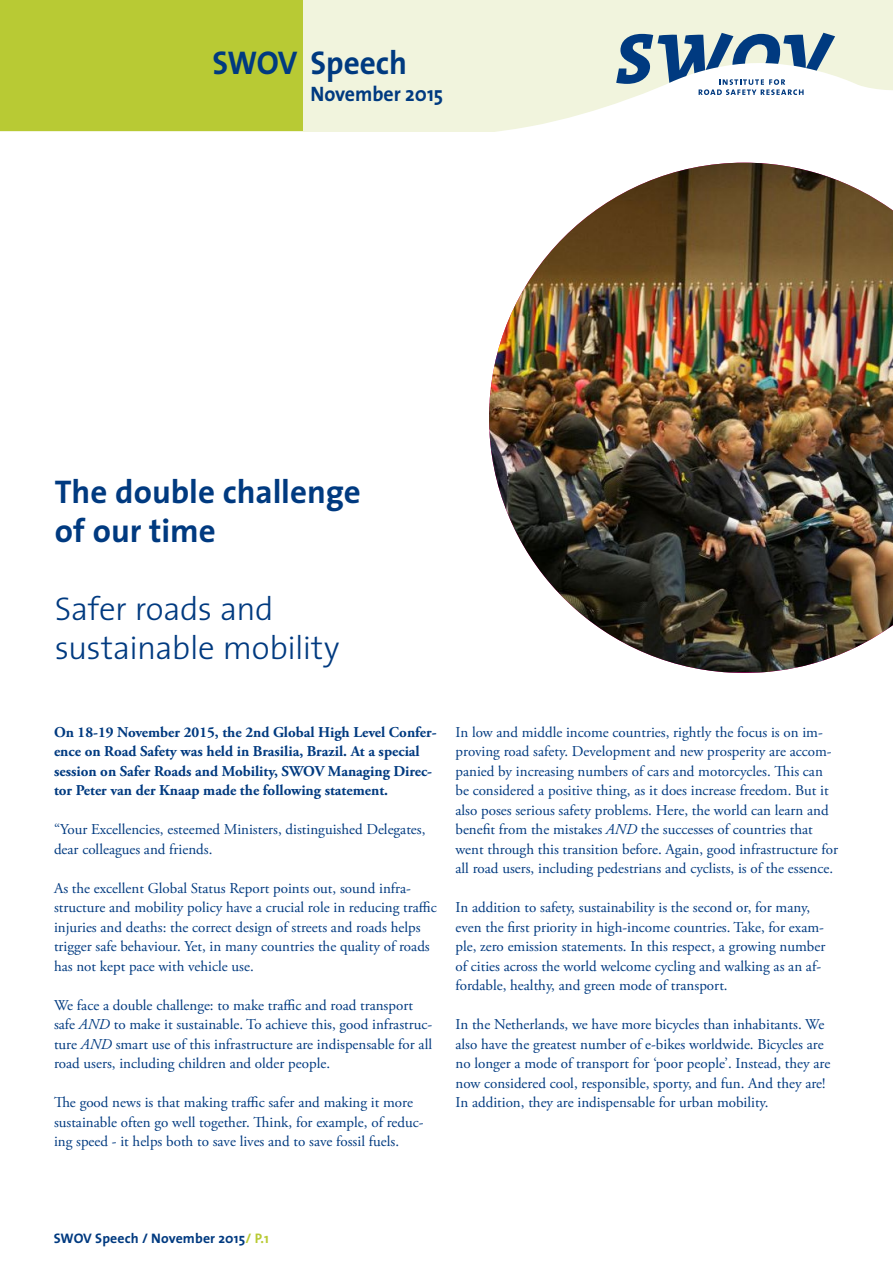
<style>
.page{position:relative;width:893px;height:1263px;background:#fff}
.page>*{position:absolute;margin:0;border:0;box-sizing:border-box;transform-origin:0 0}
.t1{font:300 33px/39px "The Sans";letter-spacing:-.01em;color:#003a80}
.t2{font:700 33px/39px "The Sans";color:#003a80}
.t3{font:700 33px "The Sans";color:#003a80;scale:.95 1}
.t4{font:700 21px "The Sans";color:#003a80;scale:.95 1}
.t5{font:15px/19.5px "Adobe Garamond Pro";color:#003a80}
.t6{font:700 15px/19.5px "Adobe Garamond Pro";color:#003a80}
.t7{font:700 13.8px "The Sans";letter-spacing:.01em;color:#003a80}
.s1{font-style:italic}
.s2{color:#b8ca34}
</style>
<div class="page">
<svg style="left:303px;top:0;width:590px;height:131px;fill:#f1f4dd"></svg>
<div style="left:0;top:0;width:303px;height:131px;background:#b8ca34"></div>
<svg style="left:616px;top:33px;width:219px;height:62px"></svg>
<img style="left:489px;top:163px;width:404px;height:509px">
<h1 class="t3" style="left:213px;top:35px;width:206px">SWOV Speech</h1>
<h2 class="t4" style="left:310px;top:76px;width:141px">November 2015</h2>
<h1 class="t2" style="left:55px;top:471px;width:308px">The double challenge of our time</h1>
<h1 class="t1" style="left:55px;top:588px;width:286px">Safer roads and sustainable mobility</h1>
<p class="t6" style="left:54px;top:722px;width:384px">On 18-19 November 2015, the 2nd Global High Level Confer&shy;ence on Road Safety was held in Brasilia, Brazil. At a special session on Safer Roads and Mobility, SWOV Managing Direc&shy;tor Peter van der Knaap made the following statement.</p>
<p class="t5" style="left:54px;top:820px;width:373px">“Your Excellencies, esteemed Ministers, distinguished Delegates, dear colleagues and friends.</p>
<p class="t5" style="left:54px;top:879px;width:384px">As the excellent Global Status Report points out, sound infra&shy;structure and mobility policy have a crucial role in reducing traffic injuries and deaths: the correct design of streets and roads helps trigger safe behaviour. Yet, in many countries the quality of roads has not kept pace with vehicle use.</p>
<p class="t5" style="left:54px;top:996px;width:380px">We face a double challenge: to make traffic and road transport safe <span class="s1">AND</span> to make it sustainable. To achieve this, good infrastruc&shy;ture <span class="s1">AND</span> smart use of this infrastructure are indispensable for all road users, including children and older people.</p>
<p class="t5" style="left:54px;top:1093px;width:371px">The good news is that making traffic safer and making it more sustainable often go well together. Think, for example, of reduc&shy;ing speed - it helps both to save lives and to save fossil fuels.</p>
<p class="t5" style="left:455px;top:723px;width:384px">In low and middle income countries, rightly the focus is on im&shy;proving road safety. Development and new prosperity are accom&shy;panied by increasing numbers of cars and motorcycles. This can be considered a positive thing, as it does increase freedom. But it also poses serious safety problems. Here, the world can learn and benefit from the mistakes <span class="s1">AND</span> the successes of countries that went through this transition before. Again, good infrastructure for all road users, including pedestrians and cyclists, is of the essence.</p>
<p class="t5" style="left:455px;top:898px;width:371px">In addition to safety, sustainability is the second or, for many, even the first priority in high-income countries. Take, for exam&shy;ple, zero emission statements. In this respect, a growing number of cities across the world welcome cycling and walking as an af&shy;fordable, healthy, and green mode of transport.</p>
<p class="t5" style="left:455px;top:1015px;width:376px">In the Netherlands, we have more bicycles than inhabitants. We also have the greatest number of e-bikes worldwide. Bicycles are no longer a mode of transport for ‘poor people’. Instead, they are now considered cool, responsible, sporty, and fun. And they are!<br>In addition, they are indispensable for urban mobility.</p>
<p class="t7" style="left:54px;top:1227px;width:217px">SWOV Speech / November 2015<span class="s2">/ P.1</span></p>
</div>
